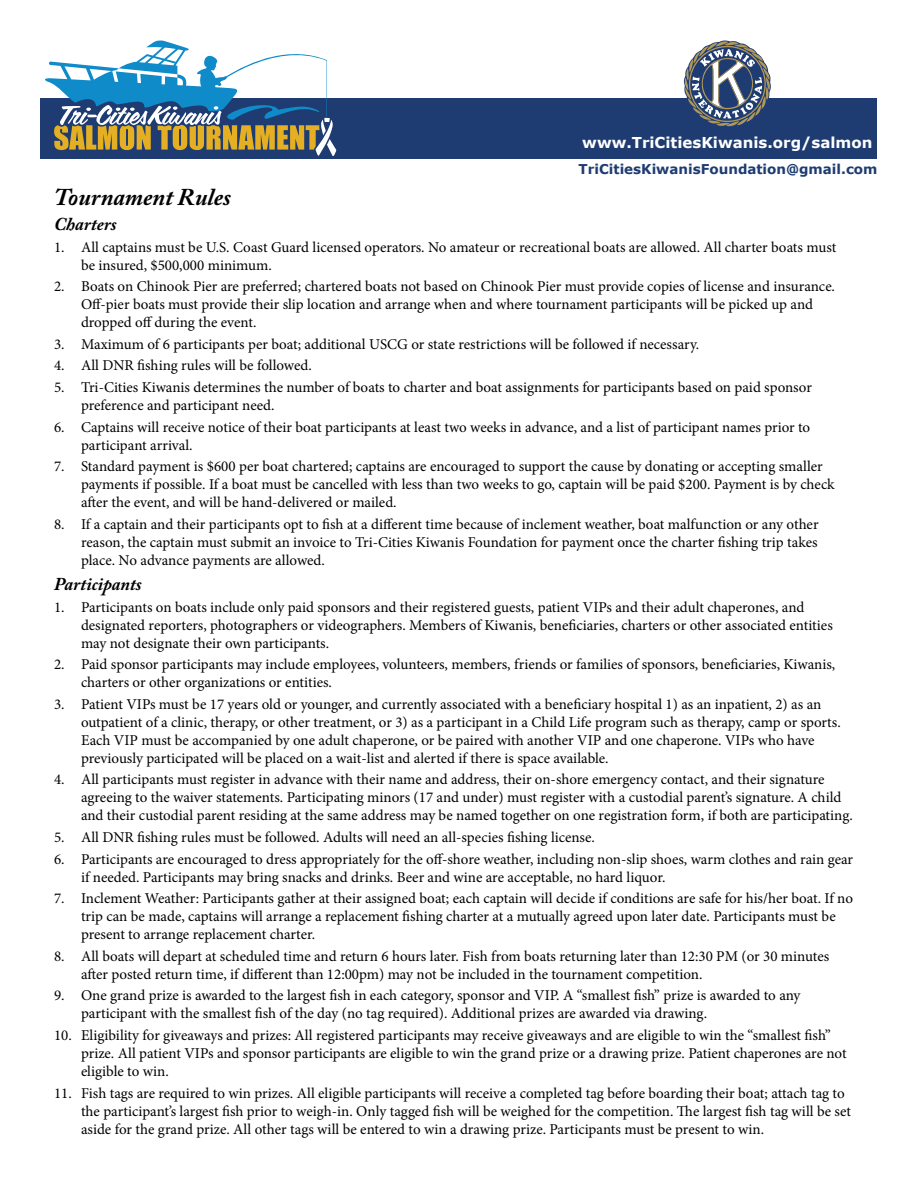
<style>
.page{position:relative;width:918px;height:1188px;background:#fff}
.page>*{position:absolute;margin:0;border:0;box-sizing:border-box;transform-origin:0 0}
.t1{font:italic 700 24px "Adobe Caslon Pro";color:#000}
.t2{font:italic 700 18px "Adobe Caslon Pro";color:#000}
.t3{font:15px/18px "Minion Pro";color:#000}
.t4{font:700 15px "Verdana";color:#fff}
.t5{font:700 13.5px "Verdana";color:#1e3c71}
</style>
<div class="page">
<div style="left:40px;top:98px;width:838px;height:60px;background:#1e3c71"></div>
<svg style="left:684px;top:40px;width:87px;height:87px"></svg>
<svg style="left:43px;top:40px;width:296px;height:119px"></svg>
<p class="t4" style="left:582px;top:133px;width:292px">www.TriCitiesKiwanis.org/salmon</p>
<p class="t5" style="left:579px;top:160px;width:300px">TriCitiesKiwanisFoundation@gmail.com</p>
<h1 class="t1" style="left:54px;top:183px;width:178px">Tournament Rules</h1>
<p class="t2" style="left:54px;top:213px;width:64px">Charters</p>
<p class="t3" style="left:81px;top:238px;width:757px;text-indent:-27px">1. All captains must be U.S. Coast Guard licensed operators. No amateur or recreational boats are allowed. All charter boats must be insured, $500,000 minimum.</p>
<p class="t3" style="left:81px;top:278px;width:756px;text-indent:-27px">2. Boats on Chinook Pier are preferred; chartered boats not based on Chinook Pier must provide copies of license and insurance.<br>Off-pier boats must provide their slip location and arrange when and where tournament participants will be picked up and dropped off during the event.</p>
<p class="t3" style="left:54px;top:335px;width:647px">3. Maximum of 6 participants per boat; additional USCG or state restrictions will be followed if necessary.</p>
<p class="t3" style="left:54px;top:357px;width:259px">4. All DNR fishing rules will be followed.</p>
<p class="t3" style="left:81px;top:378px;width:732px;text-indent:-27px">5. Tri-Cities Kiwanis determines the number of boats to charter and boat assignments for participants based on paid sponsor preference and participant need.</p>
<p class="t3" style="left:81px;top:418px;width:731px;text-indent:-27px">6. Captains will receive notice of their boat participants at least two weeks in advance, and a list of participant names prior to participant arrival.</p>
<p class="t3" style="left:81px;top:458px;width:755px;text-indent:-27px">7. Standard payment is $600 per boat chartered; captains are encouraged to support the cause by donating or accepting smaller payments if possible. If a boat must be cancelled with less than two weeks to go, captain will be paid $200. Payment is by check after the event, and will be hand-delivered or mailed.</p>
<p class="t3" style="left:81px;top:515px;width:739px;text-align:justify;text-indent:-27px">8. If a captain and their participants opt to fish at a different time because of inclement weather, boat malfunction or any other reason, the captain must submit an invoice to Tri-Cities Kiwanis Foundation for payment once the charter fishing trip takes place. No advance payments are allowed.</p>
<p class="t2" style="left:54px;top:573px;width:89px">Participants</p>
<p class="t3" style="left:81px;top:598px;width:753px;text-indent:-27px">1. Participants on boats include only paid sponsors and their registered guests, patient VIPs and their adult chaperones, and designated reporters, photographers or videographers. Members of Kiwanis, beneficiaries, charters or other associated entities may not designate their own participants.</p>
<p class="t3" style="left:81px;top:656px;width:756px;text-indent:-27px">2. Paid sponsor participants may include employees, volunteers, members, friends or families of sponsors, beneficiaries, Kiwanis, charters or other organizations or entities.</p>
<p class="t3" style="left:81px;top:695px;width:761px;text-indent:-27px">3. Patient VIPs must be 17 years old or younger, and currently associated with a beneficiary hospital 1) as an inpatient, 2) as an outpatient of a clinic, therapy, or other treatment, or 3) as a participant in a Child Life program such as therapy, camp or sports.<br>Each VIP must be accompanied by one adult chaperone, or be paired with another VIP and one chaperone. VIPs who have previously participated will be placed on a wait-list and alerted if there is space available.</p>
<p class="t3" style="left:81px;top:771px;width:773px;text-indent:-27px">4. All participants must register in advance with their name and address, their on-shore emergency contact, and their signature agreeing to the waiver statements. Participating minors (17 and under) must register with a custodial parent’s signature. A child and their custodial parent residing at the same address may be named together on one registration form, if both are participating.</p>
<p class="t3" style="left:54px;top:828px;width:542px">5. All DNR fishing rules must be followed. Adults will need an all-species fishing license.</p>
<p class="t3" style="left:81px;top:850px;width:774px;text-indent:-27px">6. Participants are encouraged to dress appropriately for the off-shore weather, including non-slip shoes, warm clothes and rain gear if needed. Participants may bring snacks and drinks. Beer and wine are acceptable, no hard liquor.</p>
<p class="t3" style="left:81px;top:890px;width:774px;text-indent:-27px">7. Inclement Weather: Participants gather at their assigned boat; each captain will decide if conditions are safe for his/her boat. If no trip can be made, captains will arrange a replacement fishing charter at a mutually agreed upon later date. Participants must be present to arrange replacement charter.</p>
<p class="t3" style="left:81px;top:947px;width:750px;text-indent:-27px">8. All boats will depart at scheduled time and return 6 hours later. Fish from boats returning later than 12:30 PM (or 30 minutes after posted return time, if different than 12:00pm) may not be included in the tournament competition.</p>
<p class="t3" style="left:81px;top:987px;width:721px;text-indent:-27px">9. One grand prize is awarded to the largest fish in each category, sponsor and VIP. A “smallest fish” prize is awarded to any participant with the smallest fish of the day (no tag required). Additional prizes are awarded via drawing.</p>
<p class="t3" style="left:81px;top:1026px;width:767px;text-indent:-27px">10. Eligibility for giveaways and prizes: All registered participants may receive giveaways and are eligible to win the “smallest fish” prize. All patient VIPs and sponsor participants are eligible to win the grand prize or a drawing prize. Patient chaperones are not eligible to win.</p>
<p class="t3" style="left:81px;top:1084px;width:772px;text-indent:-27px">11. Fish tags are required to win prizes. All eligible participants will receive a completed tag before boarding their boat; attach tag to the participant’s largest fish prior to weigh-in. Only tagged fish will be weighed for the competition. The largest fish tag will be set aside for the grand prize. All other tags will be entered to win a drawing prize. Participants must be present to win.</p>
</div>
